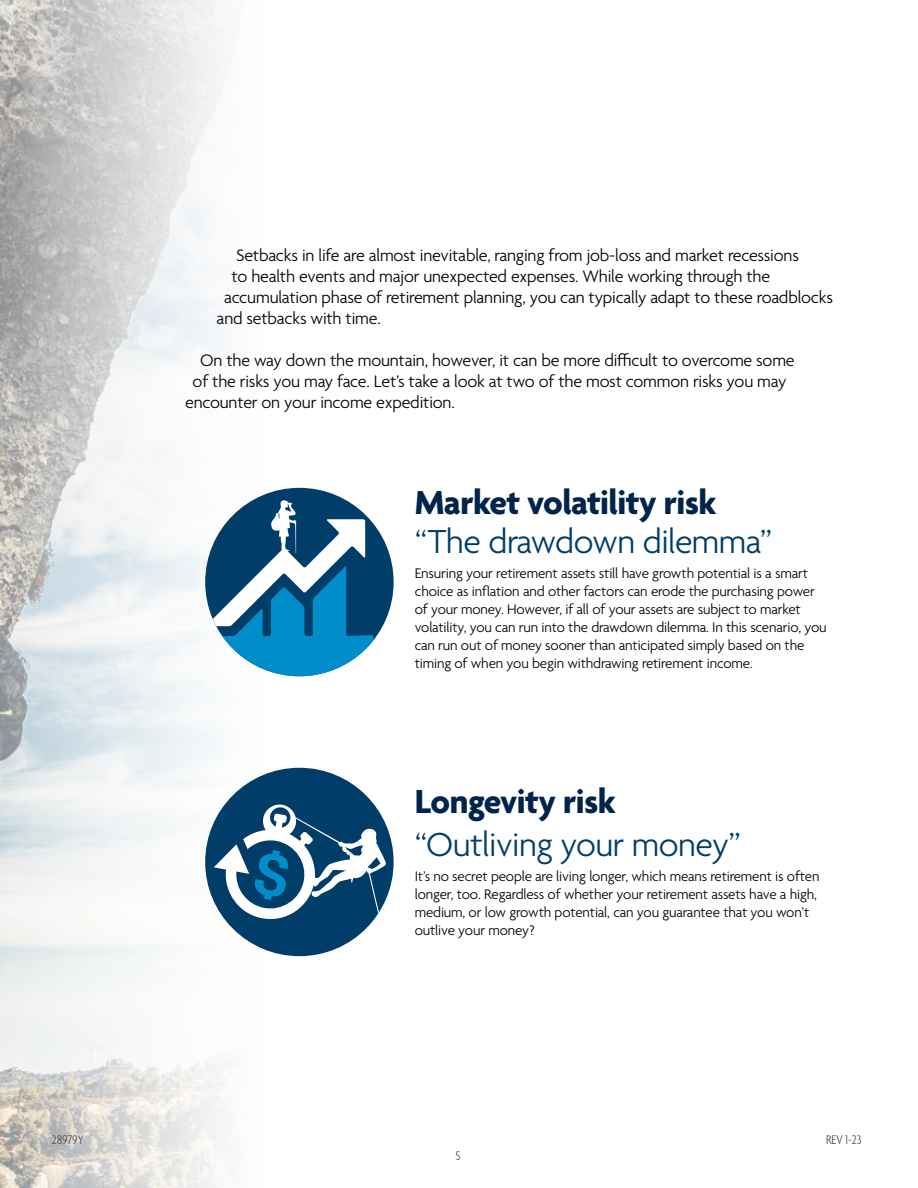
<style>
.page{position:relative;width:918px;height:1188px;background:#fff}
.page>*{position:absolute;margin:0;border:0;box-sizing:border-box;transform-origin:0 0}
.t1{font:300 36px "Agenda";letter-spacing:-.015em;color:#003d69}
.t2{font:700 36px "Agenda";letter-spacing:-.015em;color:#00244b}
.t3{font:300 18px "Agenda";letter-spacing:-.01em;color:#000}
.t4{font:300 15px/18px "Agenda";letter-spacing:-.01em;color:#000}
.t5{font:300 condensed 13.5px "Agenda";color:#4d4d4f}
</style>
<div class="page">
<img style="left:0;top:0;width:392px;height:1188px">
<div style="left:205px;top:488px;width:189px;height:188px;background:#003d69;border-radius:50%"></div>
<svg style="left:205px;top:500px;width:169px;height:176px"></svg>
<div style="left:205px;top:768px;width:189px;height:188px;background:#003d69;border-radius:50%"></div>
<svg style="left:214px;top:803px;width:172px;height:125px"></svg>
<p class="t3" style="left:236px;top:246px;width:564px">Setbacks in life are almost inevitable, ranging from job-loss and market recessions</p>
<p class="t3" style="left:232px;top:267px;width:540px">to health events and major unexpected expenses. While working through the</p>
<p class="t3" style="left:224px;top:288px;width:610px">accumulation phase of retirement planning, you can typically adapt to these roadblocks</p>
<p class="t3" style="left:217px;top:309px;width:166px">and setbacks with time.</p>
<p class="t3" style="left:200px;top:351px;width:596px">On the way down the mountain, however, it can be more difficult to overcome some</p>
<p class="t3" style="left:193px;top:372px;width:595px">of the risks you may face. Let’s take a look at two of the most common risks you may</p>
<p class="t3" style="left:185px;top:393px;width:271px">encounter on your income expedition.</p>
<h1 class="t2" style="left:415px;top:483px;width:303px">Market volatility risk</h1>
<h1 class="t1" style="left:415px;top:522px;width:359px">“The drawdown dilemma”</h1>
<p class="t4" style="left:415px;top:565px;width:414px">Ensuring your retirement assets still have growth potential is a smart choice as inflation and other factors can erode the purchasing power of your money. However, if all of your assets are subject to market volatility, you can run into the drawdown dilemma. In this scenario, you can run out of money sooner than anticipated simply based on the timing of when you begin withdrawing retirement income.</p>
<h1 class="t2" style="left:415px;top:782px;width:203px">Longevity risk</h1>
<h1 class="t1" style="left:415px;top:826px;width:328px">“Outliving your money”</h1>
<p class="t4" style="left:415px;top:868px;width:406px">It’s no secret people are living longer, which means retirement is often longer, too. Regardless of whether your retirement assets have a high, medium, or low growth potential, can you guarantee that you won’t outlive your money?</p>
<p class="t5" style="left:52px;top:1132px;width:34px">28979Y</p>
<p class="t5" style="left:826px;top:1132px;width:37px">REV 1-23</p>
<p class="t5" style="left:455px;top:1148px;width:7px">5</p>
</div>
